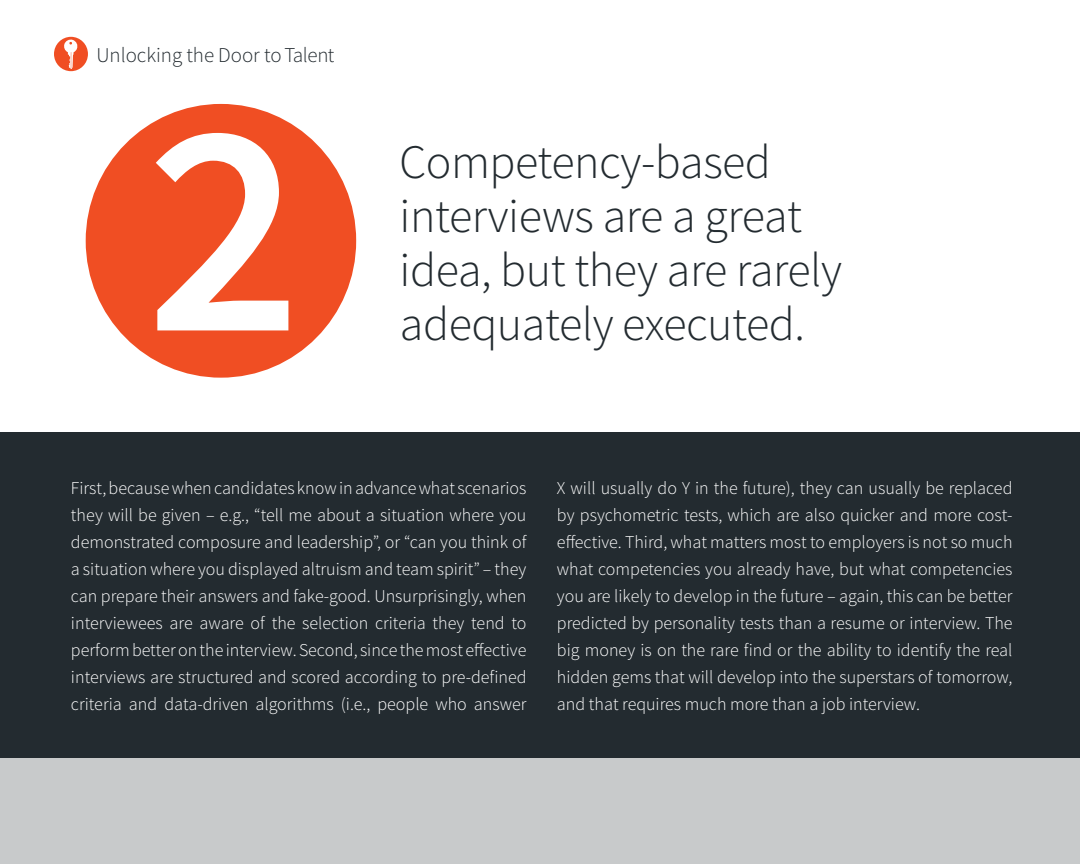
<style>
.page{position:relative;width:1080px;height:864px;background:#fff}
.page>*{position:absolute;margin:0;border:0;box-sizing:border-box;transform-origin:0 0}
.t1{font:600 304.8px "Source Sans Pro";color:#fff}
.t2{font:300 48px/54px "Source Sans Pro";letter-spacing:-.01em;color:#232b30}
.t3{font:300 21px "Source Sans Pro";color:#232b30}
.t4{font:300 18px/27px "Source Sans Pro";color:#fff;text-align:justify}
</style>
<div class="page">
<div style="left:0;top:756px;width:1080px;height:108px;background:#c8cacb"></div>
<div style="left:0;top:432px;width:1080px;height:326px;background:#232b30"></div>
<div style="left:86px;top:104px;width:270px;height:274px;background:#f04e23;border-radius:50%"></div>
<svg style="left:54px;top:37px;width:34px;height:34px"></svg>
<p class="t3" style="left:96px;top:42px;width:240px">Unlocking the Door to Talent</p>
<p class="t1" style="left:146px;top:37px;width:158px">2</p>
<p class="t2" style="left:400px;top:135px;width:444px">Competency-based interviews are a great idea, but they are rarely</p>
<p class="t2" style="left:400px;top:297px;width:407px">adequately executed.</p>
<p class="t4" style="left:71px;top:474px;width:457px">First, because when candidates know in advance what scenarios they will be given – e.g., “tell me about a situation where you demonstrated composure and leadership”, or “can you think of a situation where you displayed altruism and team spirit” – they can prepare their answers and fake-good. Unsurprisingly, when interviewees are aware of the selection criteria they tend to perform better on the interview. Second, since the most effective interviews are structured and scored according to pre-defined criteria and data-driven algorithms (i.e., people who answer</p>
<p class="t4" style="left:557px;top:474px;width:457px">X will usually do Y in the future), they can usually be replaced by psychometric tests, which are also quicker and more cost&shy;effective. Third, what matters most to employers is not so much what competencies you already have, but what competencies you are likely to develop in the future – again, this can be better predicted by personality tests than a resume or interview. The big money is on the rare find or the ability to identify the real hidden gems that will develop into the superstars of tomorrow, and that requires much more than a job interview.</p>
</div>
